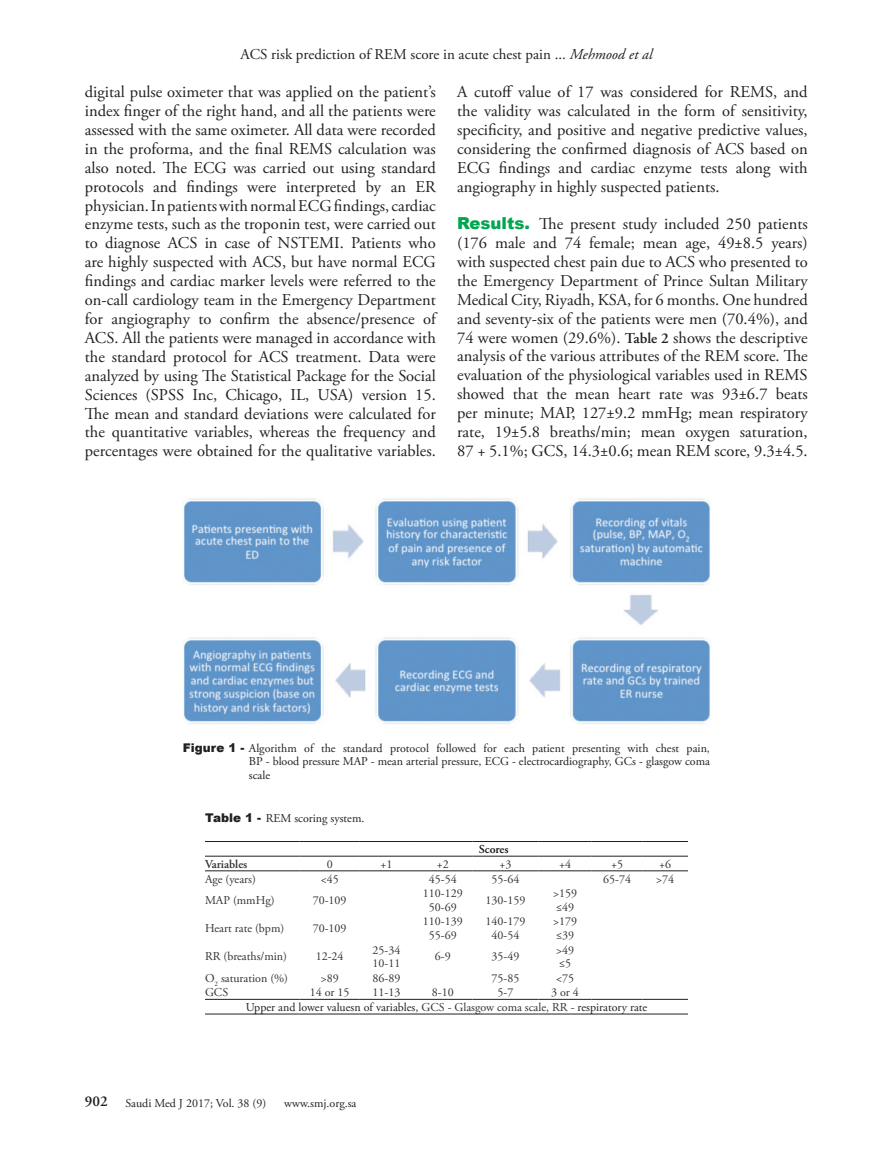
<style>
.page{position:relative;width:893px;height:1149px;background:#fff}
.page>*{position:absolute;margin:0;border:0;box-sizing:border-box;transform-origin:0 0}
.t1{font:16.5px/18.9px "Adobe Garamond Pro";color:#231f20;text-align:justify}
.t2{font:15px "Adobe Garamond Pro";color:#231f20}
.t3{font:600 15px "Adobe Garamond Pro";color:#231f20}
.t4{font:12px/13.5px "Adobe Garamond Pro";color:#231f20}
.t5{font:12px/13.5px "Adobe Garamond Pro";color:#313232}
.t6{font:600 12px "Adobe Garamond Pro";color:#313232}
.t7{font:600 12px "Adobe Garamond Pro";color:#161616}
.s1{font-style:italic}
.s2{font-family:"Arial";font-weight:900;color:#00a54f}
.s3{font-weight:600;font-size:15px}
.s4{font-family:"Arial";font-weight:900}
.s5{color:#313232}
</style>
<div class="page">
<hr style="left:205px;top:998px;width:94px;height:1px;background:#231f20">
<hr style="left:299px;top:998px;width:61px;height:1px;background:#231f20">
<hr style="left:360px;top:998px;width:53px;height:1px;background:#231f20">
<hr style="left:413px;top:998px;width:59px;height:1px;background:#231f20">
<hr style="left:472px;top:998px;width:66px;height:1px;background:#231f20">
<hr style="left:538px;top:998px;width:54px;height:1px;background:#231f20">
<hr style="left:592px;top:998px;width:51px;height:1px;background:#231f20">
<hr style="left:643px;top:998px;width:45px;height:1px;background:#231f20">
<hr style="left:205px;top:1013px;width:94px;height:1px;background:#231f20">
<hr style="left:299px;top:1013px;width:61px;height:1px;background:#231f20">
<hr style="left:360px;top:1013px;width:53px;height:1px;background:#231f20">
<hr style="left:413px;top:1013px;width:59px;height:1px;background:#231f20">
<hr style="left:472px;top:1013px;width:66px;height:1px;background:#231f20">
<hr style="left:538px;top:1013px;width:54px;height:1px;background:#231f20">
<hr style="left:592px;top:1013px;width:51px;height:1px;background:#231f20">
<hr style="left:643px;top:1013px;width:45px;height:1px;background:#231f20">
<hr style="left:205px;top:841px;width:94px;height:1px;background:#231f20">
<hr style="left:299px;top:841px;width:61px;height:1px;background:#231f20">
<hr style="left:360px;top:841px;width:53px;height:1px;background:#231f20">
<hr style="left:413px;top:841px;width:59px;height:1px;background:#231f20">
<hr style="left:472px;top:841px;width:66px;height:1px;background:#231f20">
<hr style="left:538px;top:841px;width:54px;height:1px;background:#231f20">
<hr style="left:592px;top:841px;width:51px;height:1px;background:#231f20">
<hr style="left:643px;top:841px;width:45px;height:1px;background:#231f20">
<hr style="left:205px;top:855px;width:94px;height:1px;background:#231f20">
<hr style="left:299px;top:855px;width:61px;height:1px;background:#231f20">
<hr style="left:360px;top:855px;width:53px;height:1px;background:#231f20">
<hr style="left:413px;top:855px;width:59px;height:1px;background:#231f20">
<hr style="left:472px;top:855px;width:66px;height:1px;background:#231f20">
<hr style="left:538px;top:855px;width:54px;height:1px;background:#231f20">
<hr style="left:592px;top:855px;width:51px;height:1px;background:#231f20">
<hr style="left:643px;top:855px;width:45px;height:1px;background:#231f20">
<hr style="left:205px;top:870px;width:94px;height:1px;background:#231f20">
<hr style="left:299px;top:870px;width:61px;height:1px;background:#231f20">
<hr style="left:360px;top:870px;width:53px;height:1px;background:#231f20">
<hr style="left:413px;top:870px;width:59px;height:1px;background:#231f20">
<hr style="left:472px;top:870px;width:66px;height:1px;background:#231f20">
<hr style="left:538px;top:870px;width:54px;height:1px;background:#231f20">
<hr style="left:592px;top:870px;width:51px;height:1px;background:#231f20">
<hr style="left:643px;top:870px;width:45px;height:1px;background:#231f20">
<img style="left:183px;top:498px;width:527px;height:226px">
<p class="t2" style="left:241px;top:45px;width:413px">ACS risk prediction of REM score in acute chest pain ... <span class="s1">Mehmood et al</span></p>
<p class="t1" style="left:85px;top:83px;width:353px">digital pulse oximeter that was applied on the patient’s index finger of the right hand, and all the patients were assessed with the same oximeter. All data were recorded in the proforma, and the final REMS calculation was also noted. The ECG was carried out using standard protocols and findings were interpreted by an ER physician. In patients with normal ECG findings, cardiac enzyme tests, such as the troponin test, were carried out to diagnose ACS in case of NSTEMI. Patients who are highly suspected with ACS, but have normal ECG findings and cardiac marker levels were referred to the on-call cardiology team in the Emergency Department for angiography to confirm the absence/presence of ACS. All the patients were managed in accordance with the standard protocol for ACS treatment. Data were analyzed by using The Statistical Package for the Social Sciences (SPSS Inc, Chicago, IL, USA) version 15.<br>The mean and standard deviations were calculated for the quantitative variables, whereas the frequency and percentages were obtained for the qualitative variables.</p>
<p class="t1" style="left:457px;top:83px;width:352px">A cutoff value of 17 was considered for REMS, and the validity was calculated in the form of sensitivity, specificity, and positive and negative predictive values, considering the confirmed diagnosis of ACS based on ECG findings and cardiac enzyme tests along with angiography in highly suspected patients.</p>
<p class="t1" style="left:457px;top:215px;width:352px"><span class="s2">Results.</span> The present study included 250 patients (176 male and 74 female; mean age, 49±8.5 years) with suspected chest pain due to ACS who presented to the Emergency Department of Prince Sultan Military Medical City, Riyadh, KSA, for 6 months. One hundred and seventy-six of the patients were men (70.4%), and 74 were women (29.6%). <span class="s3">Table 2</span> shows the descriptive analysis of the various attributes of the REM score. The evaluation of the physiological variables used in REMS showed that the mean heart rate was 93±6.7 beats per minute; MAP, 127±9.2 mmHg; mean respiratory rate, 19±5.8 breaths/min; mean oxygen saturation, 87 + 5.1%; GCS, 14.3±0.6; mean REM score, 9.3±4.5.</p>
<p class="t4" style="left:249px;top:741px;width:463px;text-align:justify;text-indent:-66px"><span class="s4">Figure 1 -</span> Algorithm of the standard protocol followed for each patient presenting with chest pain, BP - blood pressure MAP - mean arterial pressure, ECG - electrocardiography, GCs - glasgow coma scale</p>
<p class="t4" style="left:205px;top:811px;width:161px"><span class="s4">Table 1 -</span> REM scoring system.</p>
<p class="t7" style="left:479px;top:842px;width:31px">Scores</p>
<p class="t6" style="left:205px;top:856px;width:44px">Variables</p>
<p class="t5" style="left:327px;top:857px;width:7px">0</p>
<p class="t5" style="left:380px;top:857px;width:13px">+1</p>
<p class="t5" style="left:437px;top:857px;width:13px">+2</p>
<p class="t5" style="left:499px;top:857px;width:13px">+3</p>
<p class="t5" style="left:559px;top:857px;width:13px">+4</p>
<p class="t5" style="left:611px;top:857px;width:13px">+5</p>
<p class="t5" style="left:659px;top:857px;width:13px">+6</p>
<p class="t5" style="left:205px;top:872px;width:51px">Age (years)</p>
<p class="t5" style="left:321px;top:872px;width:19px">&lt;45</p>
<p class="t5" style="left:429px;top:872px;width:29px">45-54</p>
<p class="t5" style="left:492px;top:872px;width:29px">55-64</p>
<p class="t5" style="left:603px;top:872px;width:29px">65-74</p>
<p class="t5" style="left:656px;top:872px;width:19px">&gt;74</p>
<p class="t5" style="left:205px;top:893px;width:70px">MAP (mmHg)</p>
<p class="t5" style="left:313px;top:893px;width:35px">70-109</p>
<p class="t5" style="left:423px;top:886px;width:41px;text-align:center">110-129<br>50-69</p>
<p class="t5" style="left:486px;top:893px;width:41px">130-159</p>
<p class="t5" style="left:553px;top:886px;width:25px">&gt;159 ≤49</p>
<p class="t5" style="left:205px;top:921px;width:80px">Heart rate (bpm)</p>
<p class="t5" style="left:313px;top:921px;width:35px">70-109</p>
<p class="t5" style="left:423px;top:914px;width:41px;text-align:center">110-139<br>55-69</p>
<p class="t5" style="left:486px;top:914px;width:41px;text-align:center">140-179<br>40-54</p>
<p class="t5" style="left:553px;top:914px;width:25px">&gt;179 ≤39</p>
<p class="t5" style="left:205px;top:949px;width:82px">RR (breaths/min)</p>
<p class="t5" style="left:316px;top:949px;width:29px">12-24</p>
<p class="t5" style="left:372px;top:943px;width:29px">25-34<br>10-11</p>
<p class="t5" style="left:435px;top:949px;width:17px">6-9</p>
<p class="t5" style="left:492px;top:949px;width:29px">35-49</p>
<p class="t5" style="left:556px;top:943px;width:19px">&gt;49 ≤5</p>
<p class="t5" style="left:205px;top:971px;width:83px">O<sub>2</sub> saturation (%)</p>
<p class="t5" style="left:321px;top:971px;width:19px">&gt;89</p>
<p class="t5" style="left:372px;top:971px;width:29px">86-89</p>
<p class="t5" style="left:492px;top:971px;width:29px">75-85</p>
<p class="t5" style="left:556px;top:971px;width:19px">&lt;75</p>
<p class="t5" style="left:205px;top:985px;width:25px">GCS</p>
<p class="t5" style="left:310px;top:985px;width:41px">14 or 15</p>
<p class="t5" style="left:372px;top:985px;width:29px">11-13</p>
<p class="t5" style="left:432px;top:985px;width:23px">8-10</p>
<p class="t5" style="left:498px;top:985px;width:17px">5-7</p>
<p class="t4" style="left:246px;top:985px;width:403px;line-height:14.7px;text-indent:305px"><span class="s5">3 or 4<br></span>Upper and lower valuesn of variables, <span class="s5">GCS - Glasgow coma scale, RR -</span> respiratory rate</p>
<p class="t3" style="left:85px;top:1092px;width:24px">902</p>
<p class="t4" style="left:126px;top:1096px;width:141px">Saudi Med J 2017; Vol. 38 (9)</p>
<p class="t4" style="left:284px;top:1096px;width:74px">www.smj.org.sa</p>
</div>
